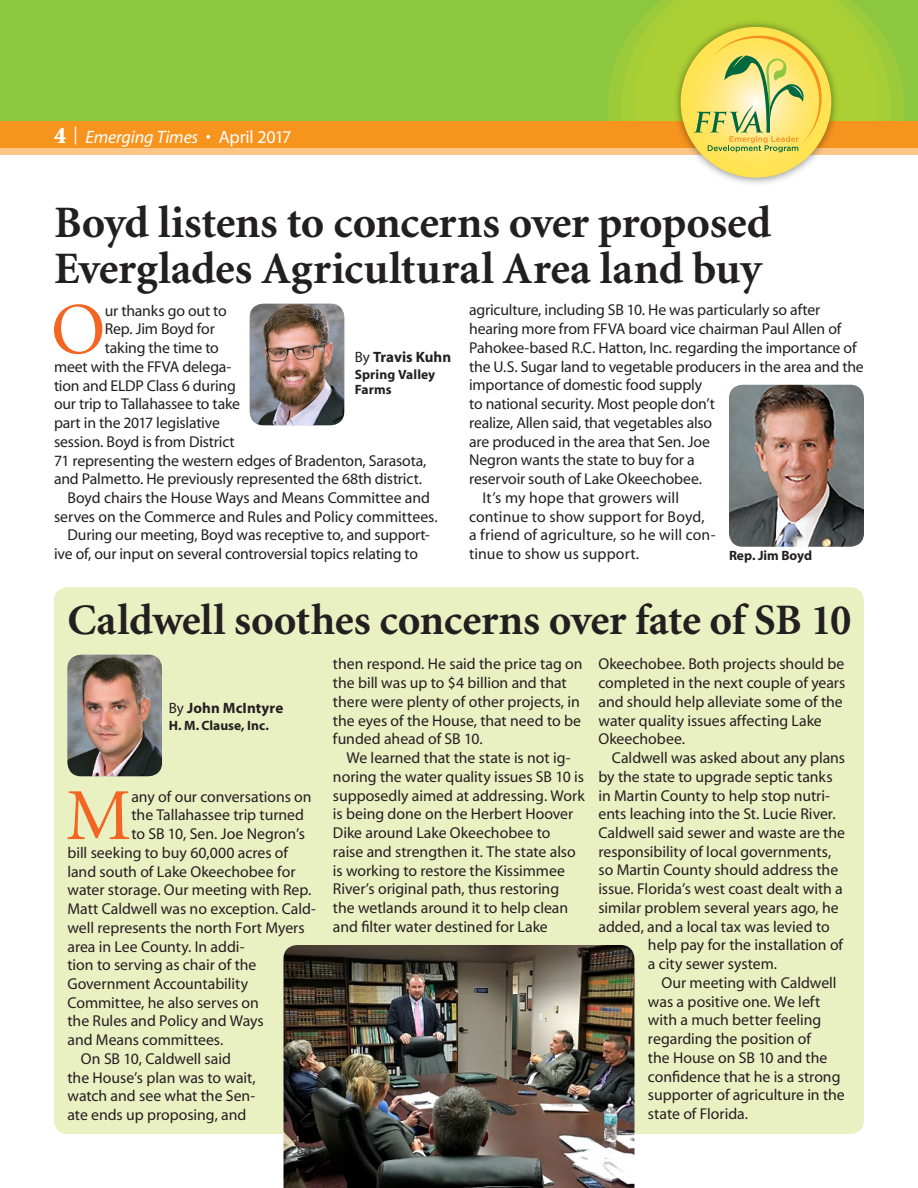
<style>
.page{position:relative;width:918px;height:1188px;background:#fff}
.page>*{position:absolute;margin:0;border:0;box-sizing:border-box;transform-origin:0 0}
.t1{font:73.5px "Minion";color:#f26522}
.t2{font:700 45px/46.5px "Minion";letter-spacing:-.005em;color:#231f20}
.t3{font:700 43.5px "Minion";letter-spacing:-.005em;color:#231f20}
.t4{font:italic 18px "Myriad";letter-spacing:-.01em;color:#fff}
.t5{font:15.75px/18.8px "Myriad";letter-spacing:-.005em;color:#231f20}
.t6{font:700 15px "Myriad";letter-spacing:.005em;color:#231f20}
.t7{font:700 13.5px/15px "Myriad";letter-spacing:.005em;color:#231f20}
.s1{font-family:"Minion";font-weight:900;font-style:normal;font-size:24px}
.s2{font-style:normal}
.s3{font-weight:400}
</style>
<div class="page">
<div style="left:0;top:0;width:918px;height:122px;background:#8dc63f"></div>
<svg style="left:608px;top:51px;width:13px;height:71px"></svg>
<svg style="left:621px;top:29px;width:13px;height:93px"></svg>
<svg style="left:634px;top:0;width:270px;height:122px;fill:#acd034"></svg>
<div style="left:0;top:128px;width:918px;height:27px;background:#fdc689"></div>
<div style="left:0;top:122px;width:918px;height:26px;background:#f7941e"></div>
<img style="left:669px;top:16px;width:174px;height:168px">
<svg style="left:681px;top:27px;width:150px;height:151px;background:#fde155"></svg>
<svg style="left:694px;top:36px;width:128px;height:116px;background:#dfd56a"></svg>
<div style="left:54px;top:587px;width:810px;height:547px;background:#e9f0c2;border-radius:14px"></div>
<img style="left:284px;top:945px;width:350px;height:243px">
<img style="left:729px;top:385px;width:135px;height:162px">
<img style="left:250px;top:304px;width:94px;height:121px">
<img style="left:68px;top:655px;width:94px;height:121px">
<p class="t4" style="left:54px;top:128px;width:239px"><span class="s1">4</span> <sup>|</sup> Emerging Times <span class="s2">• April 2017</span></p>
<h2 class="t2" style="left:54px;top:200px;width:719px">Boyd listens to concerns over proposed<br>Everglades Agricultural Area land buy</h2>
<h1 class="t1" style="left:51px;top:293px;width:56px">O</h1>
<p class="t5" style="left:105px;top:302px;width:123px">ur thanks go out to</p>
<p class="t5" style="left:105px;top:320px;width:112px">Rep. Jim Boyd for</p>
<p class="t5" style="left:105px;top:339px;width:116px">taking the time to</p>
<p class="t5" style="left:54px;top:358px;width:179px">meet with the FFVA delega-</p>
<p class="t5" style="left:54px;top:377px;width:183px">tion and ELDP Class 6 during</p>
<p class="t5" style="left:54px;top:395px;width:187px">our trip to Tallahassee to take</p>
<p class="t5" style="left:54px;top:414px;width:167px">part in the 2017 legislative</p>
<p class="t5" style="left:54px;top:433px;width:182px">session. Boyd is from District</p>
<p class="t5" style="left:54px;top:452px;width:374px">71 representing the western edges of Bradenton, Sarasota,</p>
<p class="t5" style="left:54px;top:470px;width:370px">and Palmetto. He previously represented the 68th district.</p>
<p class="t5" style="left:68px;top:489px;width:364px">Boyd chairs the House Ways and Means Committee and</p>
<p class="t5" style="left:54px;top:508px;width:385px">serves on the Commerce and Rules and Policy committees.</p>
<p class="t5" style="left:68px;top:527px;width:364px">During our meeting, Boyd was receptive to, and support-</p>
<p class="t5" style="left:54px;top:545px;width:366px">ive of, our input on several controversial topics relating to</p>
<p class="t6" style="left:355px;top:349px;width:98px"><span class="s3">By</span> Travis Kuhn</p>
<p class="t7" style="left:355px;top:367px;width:82px">Spring Valley<br>Farms</p>
<p class="t5" style="left:469px;top:302px;width:353px">agriculture, including SB 10. He was particularly so after</p>
<p class="t5" style="left:469px;top:320px;width:374px">hearing more from FFVA board vice chairman Paul Allen of</p>
<p class="t5" style="left:469px;top:339px;width:389px">Pahokee-based R.C. Hatton, Inc. regarding the importance of</p>
<p class="t5" style="left:469px;top:358px;width:396px">the U.S. Sugar land to vegetable producers in the area and the</p>
<p class="t5" style="left:469px;top:376px;width:235px">importance of domestic food supply</p>
<p class="t5" style="left:469px;top:395px;width:247px">to national security. Most people don’t</p>
<p class="t5" style="left:469px;top:414px;width:245px">realize, Allen said, that vegetables also</p>
<p class="t5" style="left:469px;top:433px;width:242px">are produced in the area that Sen. Joe</p>
<p class="t5" style="left:469px;top:451px;width:227px">Negron wants the state to buy for a</p>
<p class="t5" style="left:469px;top:470px;width:234px">reservoir south of Lake Okeechobee.</p>
<p class="t5" style="left:483px;top:489px;width:198px">It’s my hope that growers will</p>
<p class="t5" style="left:469px;top:508px;width:237px">continue to show support for Boyd,</p>
<p class="t5" style="left:469px;top:526px;width:248px">a friend of agriculture, so he will con-</p>
<p class="t5" style="left:469px;top:545px;width:172px">tinue to show us support.</p>
<p class="t7" style="left:729px;top:549px;width:85px">Rep. Jim Boyd</p>
<h3 class="t3" style="left:68px;top:598px;width:785px">Caldwell soothes concerns over fate of SB 10</h3>
<p class="t6" style="left:169px;top:700px;width:116px"><span class="s3">By</span> John McIntyre</p>
<p class="t7" style="left:169px;top:718px;width:102px">H. M. Clause, Inc.</p>
<h1 class="t1" style="left:66px;top:779px;width:67px">M</h1>
<p class="t5" style="left:131px;top:788px;width:182px">any of our conversations on</p>
<p class="t5" style="left:131px;top:806px;width:174px">the Tallahassee trip turned</p>
<p class="t5" style="left:131px;top:825px;width:175px">to SB 10, Sen. Joe Negron’s</p>
<p class="t5" style="left:68px;top:844px;width:222px">bill seeking to buy 60,000 acres of</p>
<p class="t5" style="left:68px;top:863px;width:230px">land south of Lake Okeechobee for</p>
<p class="t5" style="left:68px;top:881px;width:246px">water storage. Our meeting with Rep.</p>
<p class="t5" style="left:68px;top:900px;width:250px">Matt Caldwell was no exception. Cald-</p>
<p class="t5" style="left:68px;top:919px;width:239px">well represents the north Fort Myers</p>
<p class="t5" style="left:68px;top:938px;width:179px">area in Lee County. In addi-</p>
<p class="t5" style="left:68px;top:956px;width:190px">tion to serving as chair of the</p>
<p class="t5" style="left:68px;top:975px;width:182px">Government Accountability</p>
<p class="t5" style="left:68px;top:994px;width:193px">Committee, he also serves on</p>
<p class="t5" style="left:68px;top:1013px;width:198px">the Rules and Policy and Ways</p>
<p class="t5" style="left:68px;top:1031px;width:158px">and Means committees.</p>
<p class="t5" style="left:81px;top:1050px;width:151px">On SB 10, Caldwell said</p>
<p class="t5" style="left:68px;top:1069px;width:190px">the House’s plan was to wait,</p>
<p class="t5" style="left:68px;top:1087px;width:189px">watch and see what the Sen-</p>
<p class="t5" style="left:68px;top:1106px;width:180px">ate ends up proposing, and</p>
<p class="t5" style="left:333px;top:655px;width:251px">then respond. He said the price tag on the bill was up to $4 billion and that there were plenty of other projects, in the eyes of the House, that need to be funded ahead of SB 10.</p>
<p class="t5" style="left:333px;top:749px;width:253px;text-indent:13px">We learned that the state is not ig&shy;noring the water quality issues SB 10 is supposedly aimed at addressing. Work is being done on the Herbert Hoover Dike around Lake Okeechobee to<br>raise and strengthen it. The state also is working to restore the Kissimmee River’s original path, thus restoring the wetlands around it to help clean and filter water destined for Lake</p>
<p class="t5" style="left:598px;top:655px;width:248px">Okeechobee. Both projects should be completed in the next couple of years and should help alleviate some of the water quality issues affecting Lake<br>Okeechobee.</p>
<p class="t5" style="left:612px;top:749px;width:235px">Caldwell was asked about any plans</p>
<p class="t5" style="left:598px;top:768px;width:236px">by the state to upgrade septic tanks</p>
<p class="t5" style="left:598px;top:787px;width:233px">in Martin County to help stop nutri-</p>
<p class="t5" style="left:598px;top:805px;width:239px">ents leaching into the St. Lucie River.</p>
<p class="t5" style="left:598px;top:824px;width:248px">Caldwell said sewer and waste are the</p>
<p class="t5" style="left:598px;top:843px;width:234px">responsibility of local governments,</p>
<p class="t5" style="left:598px;top:862px;width:241px">so Martin County should address the</p>
<p class="t5" style="left:598px;top:880px;width:246px">issue. Florida’s west coast dealt with a</p>
<p class="t5" style="left:598px;top:899px;width:242px">similar problem several years ago, he</p>
<p class="t5" style="left:598px;top:918px;width:233px">added, and a local tax was levied to</p>
<p class="t5" style="left:648px;top:937px;width:197px">help pay for the installation of</p>
<p class="t5" style="left:648px;top:955px;width:131px">a city sewer system.</p>
<p class="t5" style="left:661px;top:974px;width:177px">Our meeting with Caldwell</p>
<p class="t5" style="left:648px;top:993px;width:174px">was a positive one. We left</p>
<p class="t5" style="left:648px;top:1011px;width:175px">with a much better feeling</p>
<p class="t5" style="left:648px;top:1030px;width:164px">regarding the position of</p>
<p class="t5" style="left:648px;top:1049px;width:181px">the House on SB 10 and the</p>
<p class="t5" style="left:648px;top:1068px;width:194px">confidence that he is a strong</p>
<p class="t5" style="left:648px;top:1086px;width:198px">supporter of agriculture in the</p>
<p class="t5" style="left:648px;top:1105px;width:102px">state of Florida.</p>
</div>
